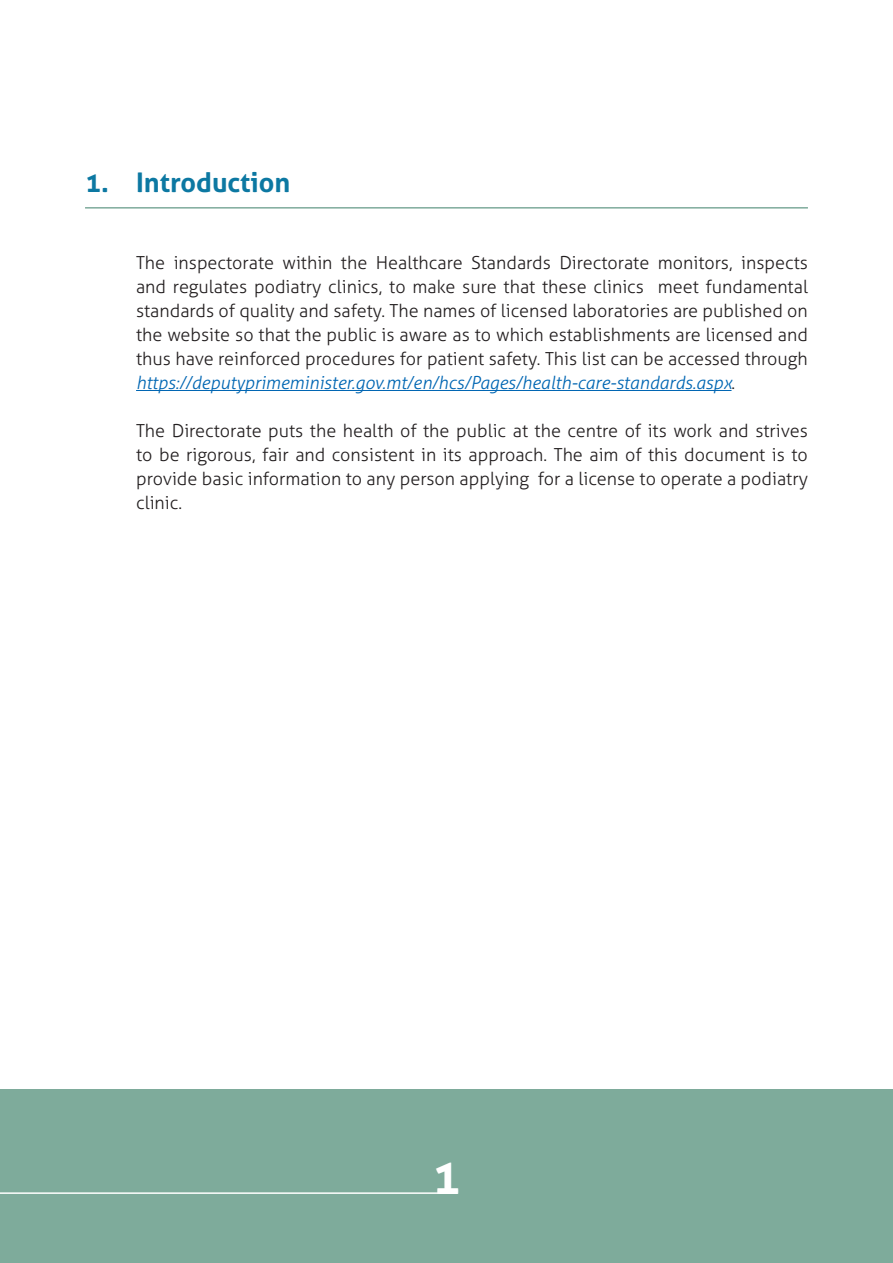
<style>
.page{position:relative;width:893px;height:1263px;background:#fff}
.page>*{position:absolute;margin:0;border:0;box-sizing:border-box;transform-origin:0 0}
.Normal__Web{font:700 48px "Aller";color:#fff}
.Normal__Web-2{font:700 27px "Aller";color:#0c78a2}
.Normal__Web-3{font:300 18px/24px "Aller";color:#231f20;text-align:justify}
.s1{font-style:italic;color:#0166b3}
</style>
<div class="page">
<div style="left:0;top:1089px;width:893px;height:174px;background:#7eab9b"></div>
<hr style="left:136px;top:390px;width:595px;height:1px;background:#0166b3">
<hr style="left:85px;top:207px;width:723px;height:2px;background:#7eab9b">
<hr style="left:0;top:1192px;width:444px;height:2px;background:#fff">
<p class="Normal__Web-2" style="left:85px;top:166px;width:207px">1. Introduction</p>
<p class="Normal__Web-3" style="left:136px;top:251px;width:673px">The inspectorate within the Healthcare Standards Directorate monitors, inspects and regulates podiatry clinics, to make sure that these clinics meet fundamental standards of quality and safety. The names of licensed laboratories are published on the website so that the public is aware as to which establishments are licensed and thus have reinforced procedures for patient safety. This list can be accessed through <span class="s1">https://deputyprimeminister.gov.mt/en/hcs/Pages/health-care-standards.aspx</span>.</p>
<p class="Normal__Web-3" style="left:136px;top:419px;width:673px">The Directorate puts the health of the public at the centre of its work and strives to be rigorous, fair and consistent in its approach. The aim of this document is to provide basic information to any person applying for a license to operate a podiatry clinic.</p>
<p class="Normal__Web" style="left:432px;top:1147px;width:30px">1</p>
</div>
